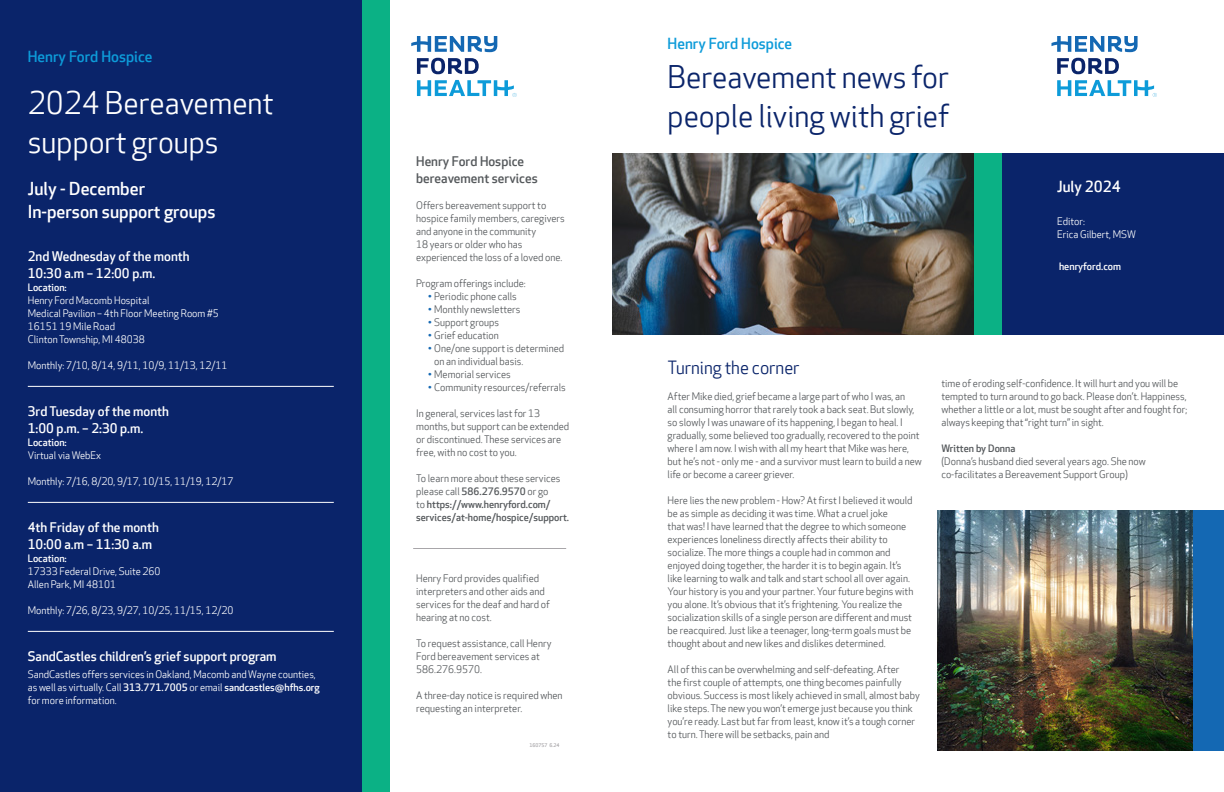
<style>
.page{position:relative;width:1224px;height:792px;background:#fff}
.page>*{position:absolute;margin:0;border:0;box-sizing:border-box;transform-origin:0 0}
.Headline_30_39{font:30px "Apex New";color:#0a246a}
.Headline_30_39-2{font:30px/39px "Apex New";color:#fff}
.Subhead_17_5_22_75{font:500 17.5px "Apex New";color:#fff}
.Headline_17_5_22_75{font:17.5px "Apex New";color:#0a246a}
.Subhead_15_19_5{font:500 15px "Apex New";color:#0d9bd9}
.Subhead_15_19_5-2{font:500 15px "Apex New";color:#fff}
.Subhead_15_19_5-3{font:500 13px "Apex New";color:#fff}
.Body_10_13{font:500 13px "Apex New";color:#fff}
.Call_to_action_-_medium_12_15{font:500 13px/17px "Apex New";color:#55595c}
.Body_10_13-2{font:10px/13px "Apex New";color:#55595c}
.Body_10_13-3{font:10px/13px "Apex New";color:#fff}
.Body_10_13-4{font:500 10px/13px "Apex New";color:#55595c}
.Body_10_13-5{font:500 10px "Apex New";color:#fff}
.URL_10_13{font:500 10px "Apex New";color:#fff}
.Body_10_13-6{font:500 5px "Apex New";color:#a8a6a9}
.s1{font-weight:500}
.s2{color:#1468b3}
.s3{font-weight:400}
</style>
<div class="page">
<div style="left:0;top:0;width:362px;height:792px;background:#0a246a"></div>
<div style="left:362px;top:0;width:27px;height:792px;background:#0bb185"></div>
<div style="left:974px;top:153px;width:250px;height:182px;background:#0a246a"></div>
<div style="left:974px;top:153px;width:27px;height:182px;background:#0bb185"></div>
<img style="left:612px;top:153px;width:362px;height:182px">
<img style="left:938px;top:510px;width:255px;height:241px">
<div style="left:1193px;top:510px;width:31px;height:241px;background:#1468b3"></div>
<hr style="left:28px;top:386px;width:306px;height:1px;background:#fff">
<hr style="left:28px;top:502px;width:306px;height:1px;background:#fff">
<hr style="left:28px;top:631px;width:306px;height:1px;background:#fff">
<hr style="left:413px;top:548px;width:153px;height:1px;background:#a8a6a9">
<svg style="left:1057px;top:58px;width:62px;height:16px"></svg>
<svg style="left:1051px;top:36px;width:87px;height:16px"></svg>
<svg style="left:1057px;top:80px;width:100px;height:17px"></svg>
<svg style="left:417px;top:58px;width:62px;height:16px"></svg>
<svg style="left:411px;top:36px;width:86px;height:16px"></svg>
<svg style="left:417px;top:80px;width:100px;height:17px"></svg>
<p class="Subhead_15_19_5" style="left:28px;top:48px;width:126px">Henry Ford Hospice</p>
<p class="Headline_30_39-2" style="left:28px;top:85px;width:248px">2024 Bereavement support groups</p>
<p class="Subhead_17_5_22_75" style="left:28px;top:178px;width:119px">July - December</p>
<p class="Subhead_17_5_22_75" style="left:28px;top:201px;width:189px">In-person support groups</p>
<p class="Subhead_15_19_5-3" style="left:28px;top:248px;width:163px">2nd Wednesday of the month</p>
<p class="Subhead_15_19_5-3" style="left:28px;top:265px;width:129px">10:30 a.m – 12:00 p.m.</p>
<p class="Body_10_13-5" style="left:28px;top:281px;width:40px">Location:</p>
<p class="Body_10_13-3" style="left:28px;top:294px;width:123px">Henry Ford Macomb Hospital</p>
<p class="Body_10_13-3" style="left:28px;top:307px;width:193px">Medical Pavilion – 4th Floor Meeting Room #5</p>
<p class="Body_10_13-3" style="left:28px;top:320px;width:89px">16151 19 Mile Road</p>
<p class="Body_10_13-3" style="left:28px;top:333px;width:118px">Clinton Township, MI 48038</p>
<p class="Body_10_13-3" style="left:28px;top:359px;width:201px">Monthly: 7/10, 8/14, 9/11, 10/9, 11/13, 12/11</p>
<p class="Subhead_15_19_5-3" style="left:28px;top:403px;width:143px">3rd Tuesday of the month</p>
<p class="Subhead_15_19_5-3" style="left:28px;top:420px;width:117px">1:00 p.m. – 2:30 p.m.</p>
<p class="Body_10_13-5" style="left:28px;top:436px;width:40px">Location:</p>
<p class="Body_10_13-3" style="left:28px;top:449px;width:75px">Virtual via WebEx</p>
<p class="Body_10_13-3" style="left:28px;top:475px;width:207px">Monthly: 7/16, 8/20, 9/17, 10/15, 11/19, 12/17</p>
<p class="Subhead_15_19_5-3" style="left:28px;top:519px;width:133px">4th Friday of the month</p>
<p class="Subhead_15_19_5-3" style="left:28px;top:536px;width:126px">10:00 a.m – 11:30 a.m</p>
<p class="Body_10_13-5" style="left:28px;top:552px;width:40px">Location:</p>
<p class="Body_10_13-3" style="left:28px;top:565px;width:134px">17333 Federal Drive, Suite 260</p>
<p class="Body_10_13-3" style="left:28px;top:578px;width:90px">Allen Park, MI 48101</p>
<p class="Body_10_13-3" style="left:28px;top:604px;width:207px">Monthly: 7/26, 8/23, 9/27, 10/25, 11/15, 12/20</p>
<p class="Body_10_13" style="left:28px;top:648px;width:250px">SandCastles children’s grief support program</p>
<p class="Body_10_13-3" style="left:28px;top:668px;width:294px">SandCastles offers services in Oakland, Macomb and Wayne counties, as well as virtually. Call <span class="s1">313.771.7005</span> or email <span class="s1">sandcastles@hfhs.org </span>for more information.</p>
<p class="Call_to_action_-_medium_12_15" style="left:416px;top:153px;width:123px">Henry Ford Hospice bereavement services</p>
<p class="Body_10_13-2" style="left:416px;top:199px;width:150px">Offers bereavement support to hospice family members, caregivers and anyone in the community<br>18 years or older who has experienced the loss of a loved one.</p>
<p class="Body_10_13-2" style="left:416px;top:277px;width:111px">Program offerings include:</p>
<p class="Body_10_13-2" style="left:428px;top:290px;width:90px"><span class="s2">•</span> Periodic phone calls</p>
<p class="Body_10_13-2" style="left:428px;top:303px;width:94px"><span class="s2">•</span> Monthly newsletters</p>
<p class="Body_10_13-2" style="left:428px;top:316px;width:73px"><span class="s2">•</span> Support groups</p>
<p class="Body_10_13-2" style="left:428px;top:329px;width:72px"><span class="s2">•</span> Grief education</p>
<p class="Body_10_13-2" style="left:434px;top:342px;width:131px;text-indent:-6px"><span class="s2">•</span> One/one support is determined on an individual basis.</p>
<p class="Body_10_13-2" style="left:428px;top:368px;width:84px"><span class="s2">•</span> Memorial services</p>
<p class="Body_10_13-2" style="left:428px;top:381px;width:139px"><span class="s2">•</span> Community resources/referrals</p>
<p class="Body_10_13-2" style="left:416px;top:407px;width:154px">In general, services last for 13 months, but support can be extended or discontinued. These services are free, with no cost to you.</p>
<p class="Body_10_13-4" style="left:416px;top:472px;width:154px"><span class="s3">To learn more about these services please call</span> 586.276.9570 <span class="s3">or go<br>to</span> https://www.henryford.com/ services/at-home/hospice/support.</p>
<p class="Body_10_13-2" style="left:416px;top:572px;width:135px">Henry Ford provides qualified interpreters and other aids and services for the deaf and hard of hearing at no cost.</p>
<p class="Body_10_13-2" style="left:416px;top:637px;width:137px">To request assistance, call Henry<br>Ford bereavement services at<br>586.276.9570.</p>
<p class="Body_10_13-2" style="left:416px;top:689px;width:148px">A three-day notice is required when requesting an interpreter.</p>
<p class="Body_10_13-6" style="left:529px;top:742px;width:32px">160757 6.24</p>
<p class="Subhead_15_19_5" style="left:668px;top:35px;width:126px">Henry Ford Hospice</p>
<p class="Headline_30_39" style="left:668px;top:60px;width:283px">Bereavement news for</p>
<p class="Headline_30_39" style="left:668px;top:99px;width:283px">people living with grief</p>
<p class="Subhead_15_19_5-2" style="left:1057px;top:178px;width:65px">July 2024</p>
<p class="Body_10_13-3" style="left:1057px;top:215px;width:30px">Editor:</p>
<p class="Body_10_13-3" style="left:1057px;top:228px;width:80px">Erica Gilbert, MSW</p>
<p class="URL_10_13" style="left:1059px;top:261px;width:64px">henryford.com</p>
<p class="Headline_17_5_22_75" style="left:668px;top:358px;width:134px">Turning the corner</p>
<p class="Body_10_13-2" style="left:668px;top:390px;width:256px">After Mike died, grief became a large part of who I was, an<br>all consuming horror that rarely took a back seat. But slowly, so slowly I was unaware of its happening, I began to heal. I gradually, some believed too gradually, recovered to the point where I am now. I wish with all my heart that Mike was here, but he’s not - only me - and a survivor must learn to build a new life or become a career griever.</p>
<p class="Body_10_13-2" style="left:668px;top:494px;width:247px">Here lies the new problem - How? At first I believed it would be as simple as deciding it was time. What a cruel joke<br>that was! I have learned that the degree to which someone experiences loneliness directly affects their ability to socialize. The more things a couple had in common and enjoyed doing together, the harder it is to begin again. It’s like learning to walk and talk and start school all over again.<br>Your history is you and your partner. Your future begins with you alone. It’s obvious that it’s frightening. You realize the socialization skills of a single person are different and must be reacquired. Just like a teenager, long-term goals must be thought about and new likes and dislikes determined.</p>
<p class="Body_10_13-2" style="left:668px;top:663px;width:254px">All of this can be overwhelming and self-defeating. After<br>the first couple of attempts, one thing becomes painfully obvious. Success is most likely achieved in small, almost baby like steps. The new you won’t emerge just because you think you’re ready. Last but far from least, know it’s a tough corner to turn. There will be setbacks, pain and</p>
<p class="Body_10_13-2" style="left:941px;top:377px;width:247px">time of eroding self-confidence. It will hurt and you will be tempted to turn around to go back. Please don’t. Happiness, whether a little or a lot, must be sought after and fought for; always keeping that “right turn” in sight.</p>
<p class="Body_10_13-4" style="left:941px;top:442px;width:76px">Written by Donna</p>
<p class="Body_10_13-2" style="left:941px;top:455px;width:206px">(Donna’s husband died several years ago. She now co-facilitates a Bereavement Support Group)</p>
</div>
